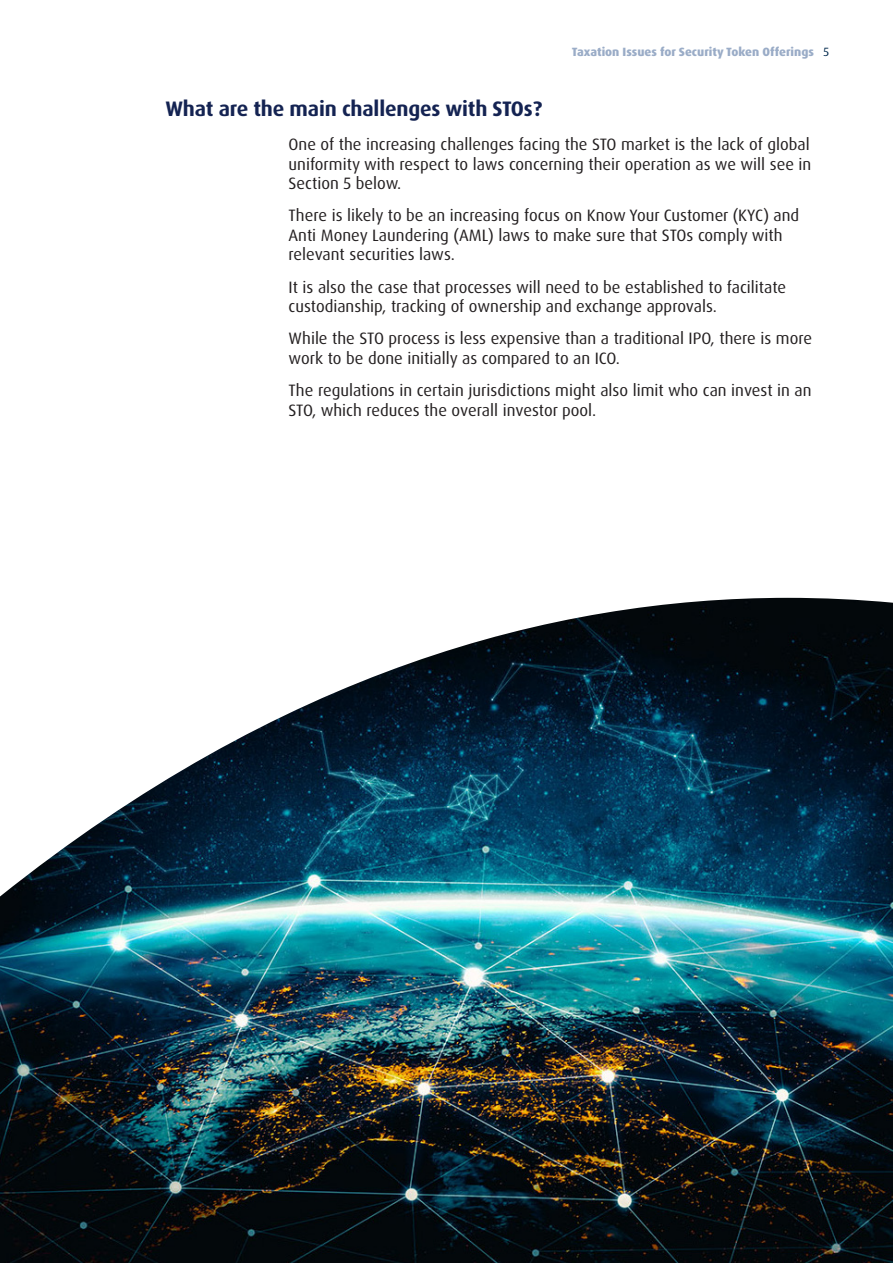
<style>
.page{position:relative;width:893px;height:1263px;background:#fff}
.page>*{position:absolute;margin:0;border:0;box-sizing:border-box;transform-origin:0 0}
.small_quote{font:700 21px "Dax Pro";letter-spacing:-.01em;color:#142352}
.body_copy{font:16.5px/19.5px "Dax Pro";color:#231f20}
.t1{font:800 12px "Dax Pro";color:#9aacc7}
.s1{font-weight:400;color:#00284c}
</style>
<div class="page">
<img style="left:0;top:598px;width:893px;height:665px">
<p class="t1" style="left:572px;top:44px;width:259px">Taxation Issues for Security Token Offerings <span class="s1">5</span></p>
<p class="small_quote" style="left:166px;top:95px;width:378px">What are the main challenges with STOs?</p>
<p class="body_copy" style="left:289px;top:135px;width:524px;text-align:justify">One of the increasing challenges facing the STO market is the lack of global uniformity with respect to laws concerning their operation as we will see in Section 5 below.</p>
<p class="body_copy" style="left:289px;top:206px;width:512px">There is likely to be an increasing focus on Know Your Customer (KYC) and<br>Anti Money Laundering (AML) laws to make sure that STOs comply with relevant securities laws.</p>
<p class="body_copy" style="left:289px;top:277px;width:499px">It is also the case that processes will need to be established to facilitate custodianship, tracking of ownership and exchange approvals.</p>
<p class="body_copy" style="left:289px;top:329px;width:525px">While the STO process is less expensive than a traditional IPO, there is more work to be done initially as compared to an ICO.</p>
<p class="body_copy" style="left:289px;top:381px;width:525px">The regulations in certain jurisdictions might also limit who can invest in an<br>STO, which reduces the overall investor pool.</p>
</div>
